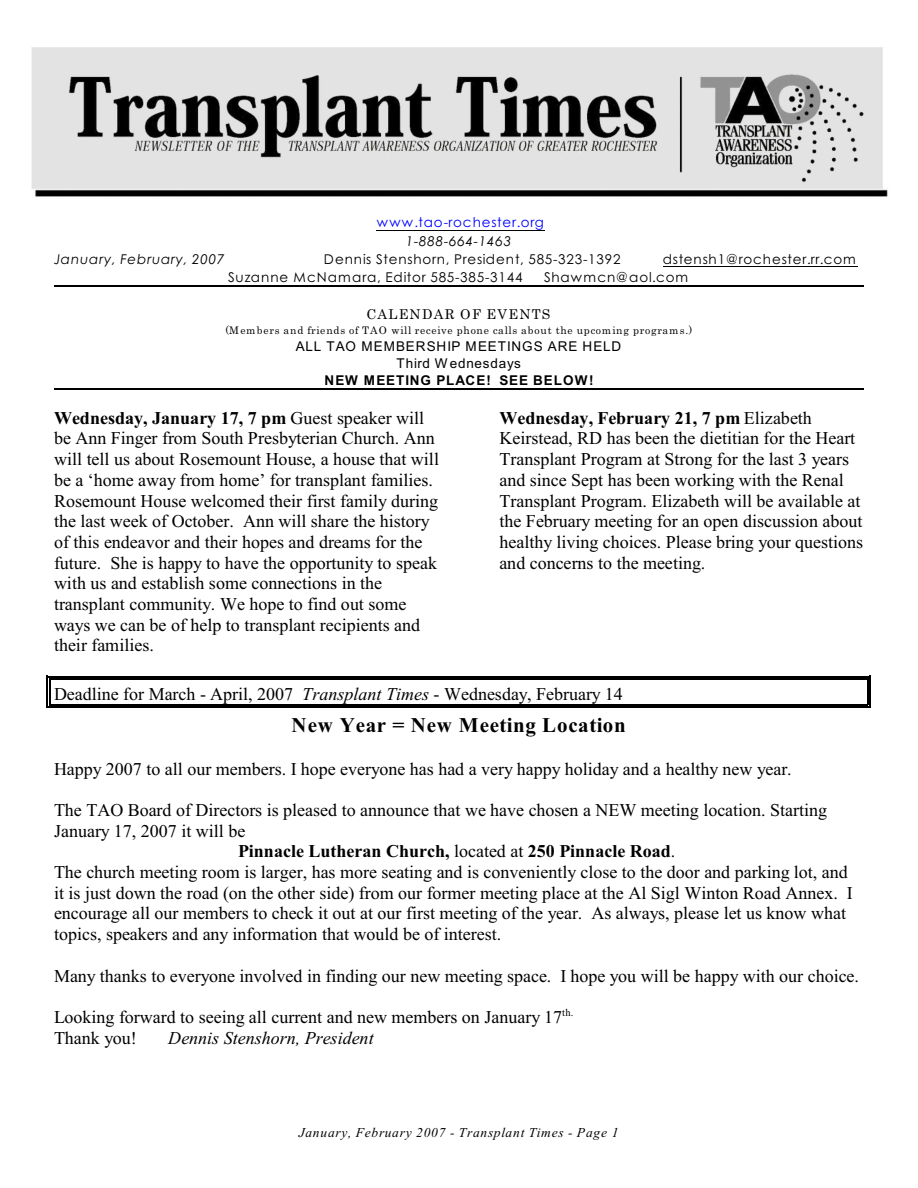
<style>
.page{position:relative;width:918px;height:1188px;background:#fff}
.page>*{position:absolute;margin:0;border:0;box-sizing:border-box;transform-origin:0 0}
.t1{font:700 21px "Times New Roman";letter-spacing:.035em;color:#000}
.t2{font:18px/20.7px "Times New Roman";color:#000}
.t3{font:700 18px "Times New Roman";color:#000}
.t4{font:italic 18px "Times New Roman";letter-spacing:.005em;color:#000}
.t5{font:13.5px "Century Gothic";letter-spacing:.065em;color:#000}
.t6{font:13.5px/17.1px "Arial";letter-spacing:.06em;color:#000;text-align:center}
.t7{font:italic 13.5px "Times New Roman";letter-spacing:.055em;color:#000}
.t8{font:italic 13.5px "Century Gothic";letter-spacing:.06em;color:#000}
.t9{font:700 13.5px "Arial";letter-spacing:.07em;color:#000}
.t10{font:13.5px "Century Gothic";letter-spacing:.07em;color:#00f}
.t11{font:13.5px "Century";letter-spacing:.09em;color:#000}
.t12{font:10.5px "Century";letter-spacing:.075em;color:#000}
.s1{font-weight:700}
.s2{font-style:italic}
.s3{font-weight:400}
</style>
<div class="page">
<hr style="left:49px;top:679px;width:2px;height:26px;background:#000">
<svg style="left:867px;top:680px;width:1px;height:24px"></svg>
<hr style="left:49px;top:679px;width:819px;height:1px;background:#000">
<hr style="left:49px;top:704px;width:819px;height:1px;background:#000">
<hr style="left:47px;top:676px;width:1px;height:32px;background:#000">
<hr style="left:870px;top:676px;width:1px;height:32px;background:#000">
<hr style="left:47px;top:676px;width:824px;height:1px;background:#000">
<hr style="left:47px;top:707px;width:824px;height:1px;background:#000">
<img style="left:31px;top:47px;width:857px;height:150px">
<hr style="left:377px;top:230px;width:168px;height:1px;background:#000">
<hr style="left:663px;top:266px;width:195px;height:1px;background:#000">
<hr style="left:54px;top:286px;width:810px;height:1px;background:#000">
<hr style="left:54px;top:388px;width:810px;height:2px;background:#000">
<p class="t10" style="left:377px;top:217px;width:169px">www.tao-rochester.org</p>
<p class="t8" style="left:406px;top:236px;width:107px">1-888-664-1463</p>
<p class="t8" style="left:54px;top:254px;width:172px">January, February, 2007</p>
<p class="t5" style="left:324px;top:254px;width:298px">Dennis Stenshorn, President, 585-323-1392</p>
<p class="t5" style="left:663px;top:254px;width:195px">dstensh1@rochester.rr.com</p>
<p class="t5" style="left:228px;top:272px;width:296px">Suzanne McNamara, Editor 585-385-3144</p>
<p class="t5" style="left:544px;top:272px;width:146px">Shawmcn@aol.com</p>
<p class="t11" style="left:367px;top:309px;width:185px">CALENDAR OF EVENTS</p>
<p class="t12" style="left:225px;top:326px;width:468px">(Members and friends of TAO will receive phone calls about the upcoming programs.)</p>
<p class="t6" style="left:296px;top:339px;width:327px">ALL TAO MEMBERSHIP MEETINGS ARE HELD<br>Third Wednesdays</p>
<p class="t9" style="left:325px;top:375px;width:270px">NEW MEETING PLACE! SEE BELOW!</p>
<p class="t2" style="left:54px;top:409px;width:387px"><span class="s1">Wednesday, January 17, 7 pm</span> Guest speaker will be Ann Finger from South Presbyterian Church. Ann will tell us about Rosemount House, a house that will be a ‘home away from home’ for transplant families.<br>Rosemount House welcomed their first family during the last week of October. Ann will share the history of this endeavor and their hopes and dreams for the future. She is happy to have the opportunity to speak with us and establish some connections in the transplant community. We hope to find out some ways we can be of help to transplant recipients and their families.</p>
<p class="t2" style="left:500px;top:409px;width:365px"><span class="s1">Wednesday, February 21, 7 pm</span> Elizabeth Keirstead, RD has been the dietitian for the Heart Transplant Program at Strong for the last 3 years and since Sept has been working with the Renal Transplant Program. Elizabeth will be available at the February meeting for an open discussion about healthy living choices. Please bring your questions and concerns to the meeting.</p>
<p class="t2" style="left:54px;top:685px;width:570px">Deadline for March - April, 2007 <span class="s2">Transplant Times</span> - Wednesday, February 14</p>
<p class="t1" style="left:292px;top:718px;width:336px">New Year = New Meeting Location</p>
<p class="t2" style="left:54px;top:760px;width:739px">Happy 2007 to all our members. I hope everyone has had a very happy holiday and a healthy new year.</p>
<p class="t2" style="left:54px;top:801px;width:775px">The TAO Board of Directors is pleased to announce that we have chosen a NEW meeting location. Starting</p>
<p class="t2" style="left:54px;top:822px;width:193px">January 17, 2007 it will be</p>
<p class="t3" style="left:238px;top:845px;width:439px">Pinnacle Lutheran Church, <span class="s3">located at</span> 250 Pinnacle Road<span class="s3">.</span></p>
<p class="t2" style="left:54px;top:863px;width:795px">The church meeting room is larger, has more seating and is conveniently close to the door and parking lot, and</p>
<p class="t2" style="left:54px;top:884px;width:800px">it is just down the road (on the other side) from our former meeting place at the Al Sigl Winton Road Annex. I</p>
<p class="t2" style="left:54px;top:905px;width:794px">encourage all our members to check it out at our first meeting of the year. As always, please let us know what</p>
<p class="t2" style="left:54px;top:925px;width:449px">topics, speakers and any information that would be of interest.</p>
<p class="t2" style="left:54px;top:967px;width:806px">Many thanks to everyone involved in finding our new meeting space. I hope you will be happy with our choice.</p>
<p class="t2" style="left:54px;top:1008px;width:521px">Looking forward to seeing all current and new members on January 17<sup>th.<br></sup>Thank you!</p>
<p class="t4" style="left:168px;top:1031px;width:207px">Dennis Stenshorn, President</p>
<p class="t7" style="left:299px;top:1128px;width:321px">January, February 2007 - Transplant Times - Page 1</p>
</div>
